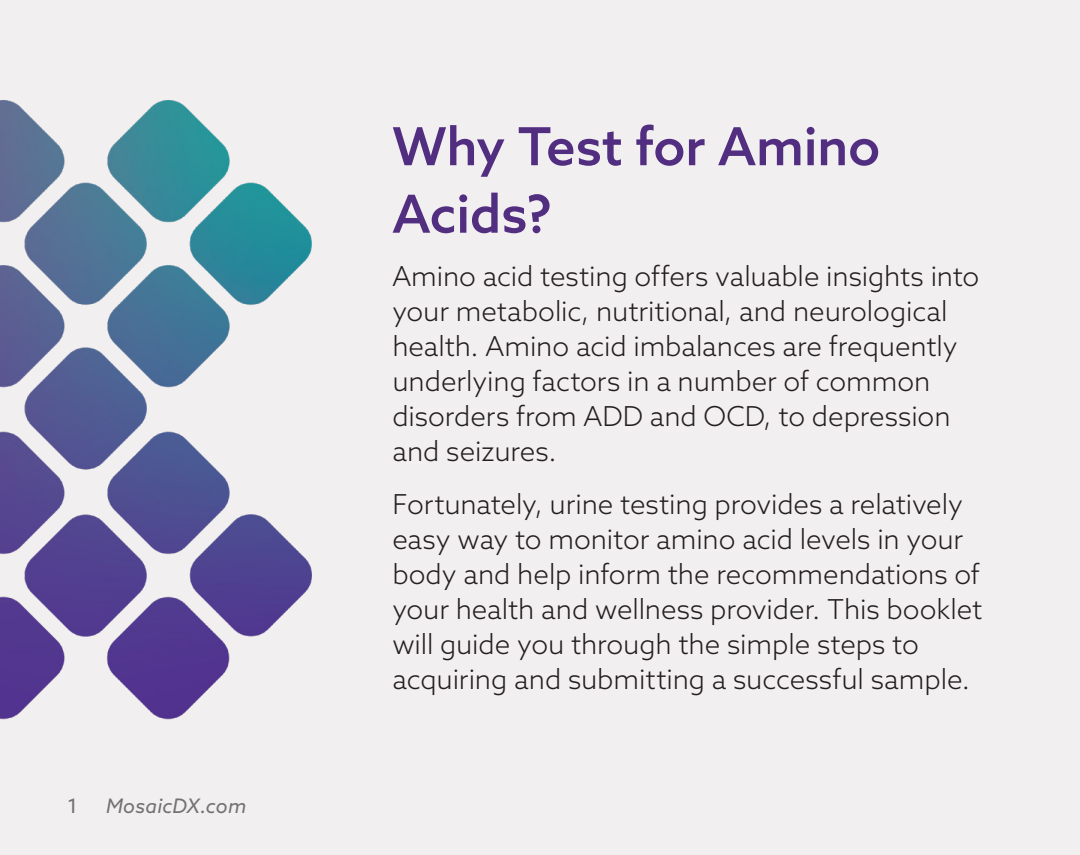
<style>
.page{position:relative;width:1080px;height:855px;background:#f2eff0}
.page>*{position:absolute;margin:0;border:0;box-sizing:border-box;transform-origin:0 0}
.MDX_Paragraph_Style{font:500 52.5px/67.5px "Azo Sans";letter-spacing:-.005em;color:#522e81}
.MDX_Paragraph_Style-2{font:300 27.5px/35px "Azo Sans";letter-spacing:-.005em;color:#231f20}
.t1{font:italic 20px "Azo Sans";letter-spacing:.01em;color:#717271}
.t2{font:20px "Azo Sans";color:#717271}
</style>
<div class="page">
<img style="left:0;top:100px;width:312px;height:620px">
<p class="t2" style="left:68px;top:793px;width:12px">1</p>
<p class="t1" style="left:106px;top:793px;width:142px">MosaicDX.com</p>
<p class="MDX_Paragraph_Style" style="left:392px;top:112px;width:489px">Why Test for Amino<br>Acids?</p>
<p class="MDX_Paragraph_Style-2" style="left:392px;top:258px;width:589px">Amino acid testing offers valuable insights into your metabolic, nutritional, and neurological health. Amino acid imbalances are frequently underlying factors in a number of common disorders from ADD and OCD, to depression and seizures.</p>
<p class="MDX_Paragraph_Style-2" style="left:392px;top:486px;width:592px">Fortunately, urine testing provides a relatively easy way to monitor amino acid levels in your body and help inform the recommendations of your health and wellness provider. This booklet will guide you through the simple steps to acquiring and submitting a successful sample.</p>
</div>
